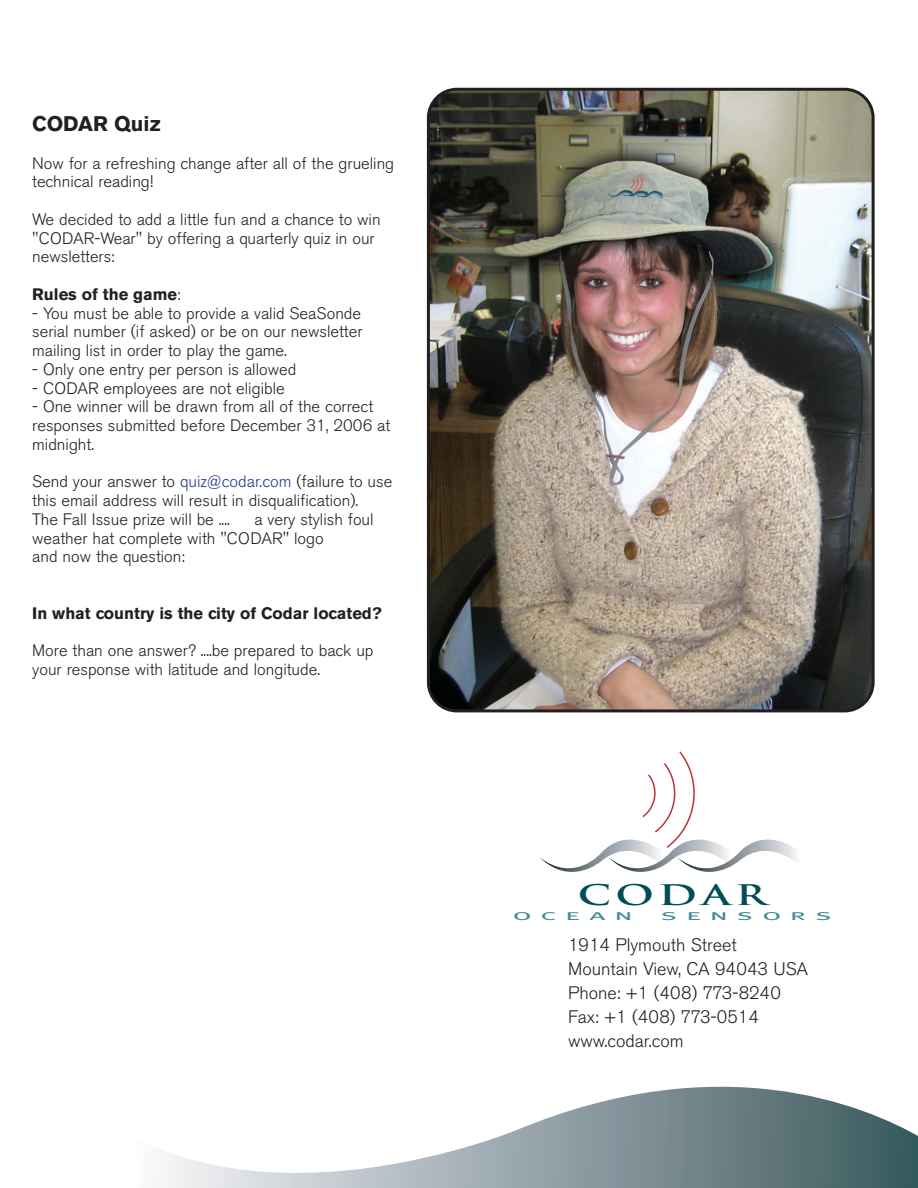
<style>
.page{position:relative;width:918px;height:1188px;background:#fff}
.page>*{position:absolute;margin:0;border:0;box-sizing:border-box;transform-origin:0 0}
.t1{font:700 27.75px "Trajan";letter-spacing:.11em;color:#004d55;scale:1.5 1}
.t2{font:700 21px "Akzidenz Grotesk BE";color:#231f20}
.t3{font:300 18px/24px "Akzidenz Grotesk BE";color:#231f20}
.t4{font:300 16.5px/18.8px "Akzidenz Grotesk BE";color:#231f20}
.t5{font:700 16.5px "Akzidenz Grotesk BE";color:#231f20}
.t6{font:15px "Meta Caps";letter-spacing:.27em;color:#438b95;scale:2.16 1}
.s1{font-weight:300}
.s2{color:#2b3795}
</style>
<div class="page">
<svg style="left:166px;top:1087px;width:752px;height:101px"></svg>
<svg style="left:540px;top:752px;width:257px;height:120px"></svg>
<img style="left:427px;top:88px;width:448px;height:624px">
<p class="t2" style="left:32px;top:116px;width:130px">CODAR Quiz</p>
<p class="t4" style="left:32px;top:155px;width:364px">Now for a refreshing change after all of the grueling technical reading!</p>
<p class="t4" style="left:32px;top:212px;width:350px">We decided to add a little fun and a chance to win "CODAR-Wear" by offering a quarterly quiz in our newsletters:</p>
<p class="t5" style="left:32px;top:288px;width:150px">Rules of the game<span class="s1">:</span></p>
<p class="t4" style="left:32px;top:305px;width:332px;text-align:justify">- You must be able to provide a valid SeaSonde serial number (if asked) or be on our newsletter mailing list in order to play the game.</p>
<p class="t4" style="left:32px;top:362px;width:266px">- Only one entry per person is allowed</p>
<p class="t4" style="left:32px;top:380px;width:254px">- CODAR employees are not eligible</p>
<p class="t4" style="left:32px;top:399px;width:360px">- One winner will be drawn from all of the correct responses submitted before December 31, 2006 at midnight.</p>
<p class="t4" style="left:32px;top:474px;width:362px">Send your answer to <span class="s2">quiz@codar.com</span> (failure to use this email address will result in disqualification).<br>The Fall Issue prize will be ....</p>
<p class="t4" style="left:32px;top:512px;width:343px;text-indent:222px">a very stylish foul weather hat complete with "CODAR" logo<br>and now the question:</p>
<p class="t5" style="left:32px;top:607px;width:351px">In what country is the city of Codar located?</p>
<p class="t4" style="left:32px;top:643px;width:343px">More than one answer? ....be prepared to back up your response with latitude and longitude.</p>
<p class="t1" style="left:578px;top:879px;width:127px">CODAR</p>
<p class="t6" style="left:513px;top:906px;width:57px">ocean</p>
<p class="t6" style="left:661px;top:906px;width:81px">sensors</p>
<p class="t3" style="left:568px;top:935px;width:242px">1914 Plymouth Street<br>Mountain View, CA 94043 USA<br>Phone: +1 (408) 773-8240<br>Fax: +1 (408) 773-0514 www.codar.com</p>
</div>
